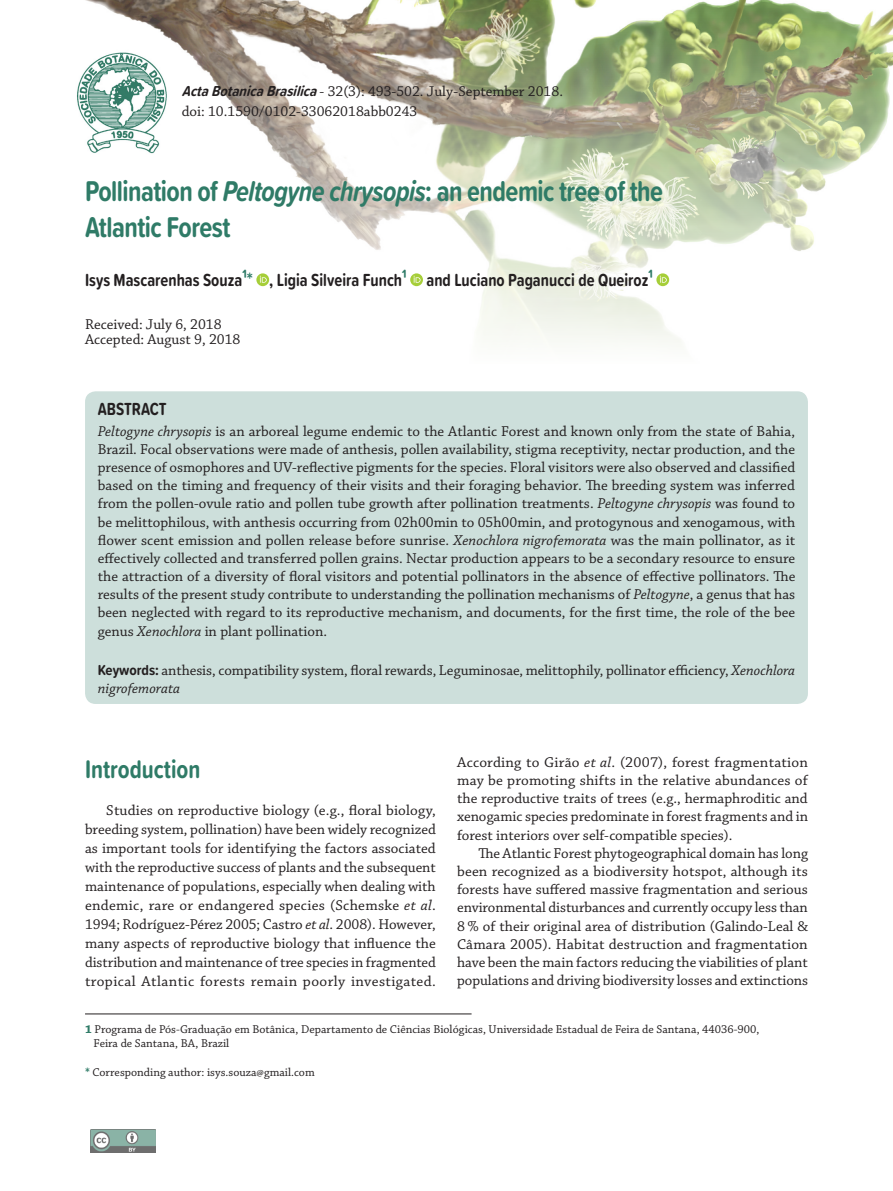
<style>
.page{position:relative;width:893px;height:1191px;background:#fff}
.page>*{position:absolute;margin:0;border:0;box-sizing:border-box;transform-origin:0 0}
.TÍTULO{font:700 29.7px/36.2px "Proxima Soft Cond";letter-spacing:-.02em;color:#2f7b67;scale:.91 1}
.SUBTÍTULOS{font:700 26.4px "Proxima Soft Cond";color:#2f7b67;scale:.91 1}
.AUTORES{font:700 18.15px "Proxima Soft Cond";color:#231f20;scale:.91 1}
.ABSTRACT1{font:700 18.15px "Proxima Soft Cond";color:#231f20;scale:.91 1}
.MIOLO{font:15px/18.1px "Chaparral Pro";color:#231f20;text-align:justify}
.ABSTRACT2{font:15px/18.1px "Chaparral Pro";color:#231f20;text-align:justify}
.KEY_WORDS1{font:15px/18.1px "Chaparral Pro";letter-spacing:-.005em;color:#231f20}
.RECEPÇÃO{font:15px "Chaparral Pro";color:#231f20}
.DOI{font:15px "Chaparral Pro";color:#231f20}
.NOTAS{font:12px "Chaparral Pro";color:#231f20}
.NOTAS-2a_LINHA{font:12px "Chaparral Pro";color:#231f20}
.s1{font-family:"Proxima Soft Cond";font-weight:700;font-style:italic}
.s2{font-style:italic}
.s3{font-size:19.8px;color:#2f7b67}
.s4{font-family:"Proxima Soft Cond";font-weight:700}
.s5{font-weight:700;color:#2f7b67}
</style>
<div class="page">
<img style="left:77px;top:0;width:816px;height:343px">
<div style="left:85px;top:391px;width:723px;height:313px;background:#cddfdb;border-radius:11px"></div>
<hr style="left:85px;top:1013px;width:387px;height:1px;background:#231f20">
<img style="left:91px;top:1129px;width:65px;height:23px">
<svg style="left:256px;top:273px;width:13px;height:13px"></svg>
<svg style="left:260px;top:276px;width:7px;height:7px"></svg>
<svg style="left:410px;top:273px;width:13px;height:13px"></svg>
<svg style="left:414px;top:276px;width:7px;height:7px"></svg>
<svg style="left:656px;top:273px;width:13px;height:13px"></svg>
<svg style="left:660px;top:276px;width:7px;height:7px"></svg>
<p class="MIOLO" style="left:182px;top:82px;width:383px"><span class="s1">ActaBotanicaBrasilica</span>- 32(3): 493-502. July-September 2018.</p>
<p class="DOI" style="left:182px;top:103px;width:237px">doi: 10.1590/0102-33062018abb0243</p>
<p class="TÍTULO" style="left:85px;top:171px;width:637px">Pollination of <span class="s2">Peltogyne chrysopis</span>: an endemic tree of the<br>Atlantic Forest</p>
<p class="AUTORES" style="left:85px;top:266px;width:626px">Isys Mascarenhas Souza<span class="s3">¹*</span> , Ligia Silveira Funch<span class="s3">¹</span> and Luciano Paganucci de Queiroz<span class="s3">¹</span></p>
<p class="RECEPÇÃO" style="left:85px;top:316px;width:138px">Received: July 6, 2018</p>
<p class="RECEPÇÃO" style="left:85px;top:331px;width:157px">Accepted: August 9, 2018</p>
<p class="ABSTRACT1" style="left:98px;top:395px;width:77px">ABSTRACT</p>
<p class="ABSTRACT2" style="left:98px;top:422px;width:699px"><span class="s2">Peltogyne chrysopis</span> is an arboreal legume endemic to the Atlantic Forest and known only from the state of Bahia, Brazil. Focal observations were made of anthesis, pollen availability, stigma receptivity, nectar production, and the presence of osmophores and UV-reflective pigments for the species. Floral visitors were also observed and classified based on the timing and frequency of their visits and their foraging behavior. The breeding system was inferred from the pollen-ovule ratio and pollen tube growth after pollination treatments. <span class="s2">Peltogyne chrysopis</span> was found to be melittophilous, with anthesis occurring from 02h00min to 05h00min, and protogynous and xenogamous, with flower scent emission and pollen release before sunrise. <span class="s2">Xenochlora nigrofemorata</span> was the main pollinator, as it effectively collected and transferred pollen grains. Nectar production appears to be a secondary resource to ensure the attraction of a diversity of floral visitors and potential pollinators in the absence of effective pollinators. The results of the present study contribute to understanding the pollination mechanisms of <span class="s2">Peltogyne</span>, a genus that has been neglected with regard to its reproductive mechanism, and documents, for the first time, the role of the bee genus <span class="s2">Xenochlora</span> in plant pollination.</p>
<p class="KEY_WORDS1" style="left:98px;top:662px;width:699px"><span class="s4">Keywords:</span> anthesis, compatibility system, floral rewards, Leguminosae, melittophily, pollinator efficiency, <span class="s2">Xenochlora nigrofemorata</span></p>
<p class="MIOLO" style="left:457px;top:753px;width:352px">According to Girão <span class="s2">et al</span>. (2007), forest fragmentation may be promoting shifts in the relative abundances of the reproductive traits of trees (e.g., hermaphroditic and xenogamic species predominate in forest fragments and in forest interiors over self-compatible species).</p>
<p class="MIOLO" style="left:457px;top:844px;width:352px;text-indent:21px">The Atlantic Forest phytogeographical domain has long been recognized as a biodiversity hotspot, although its forests have suffered massive fragmentation and serious environmental disturbances and currently occupy less than 8 % of their original area of distribution (Galindo-Leal &amp; Câmara 2005). Habitat destruction and fragmentation have been the main factors reducing the viabilities of plant populations and driving biodiversity losses and extinctions</p>
<p class="NOTAS" style="left:85px;top:1022px;width:676px"><span class="s5">1</span> Programa de Pós-Graduação em Botânica, Departamento de Ciências Biológicas, Universidade Estadual de Feira de Santana, 44036-900,</p>
<p class="NOTAS-2a_LINHA" style="left:94px;top:1037px;width:137px">Feira de Santana, BA, Brazil</p>
<p class="NOTAS" style="left:85px;top:1065px;width:231px"><span class="s5">*</span> Corresponding author: isys.souza@gmail.com</p>
<p class="SUBTÍTULOS" style="left:85px;top:749px;width:128px">Introduction</p>
<p class="MIOLO" style="left:85px;top:802px;width:352px;line-height:18.9px;text-indent:21px">Studies on reproductive biology (e.g., floral biology, breeding system, pollination) have been widely recognized as important tools for identifying the factors associated with the reproductive success of plants and the subsequent maintenance of populations, especially when dealing with endemic, rare or endangered species (Schemske <span class="s2">et al</span>.<br>1994; Rodríguez-Pérez 2005; Castro <span class="s2">et al</span>. 2008). However, many aspects of reproductive biology that influence the distribution and maintenance of tree species in fragmented tropical Atlantic forests remain poorly investigated.</p>
</div>
